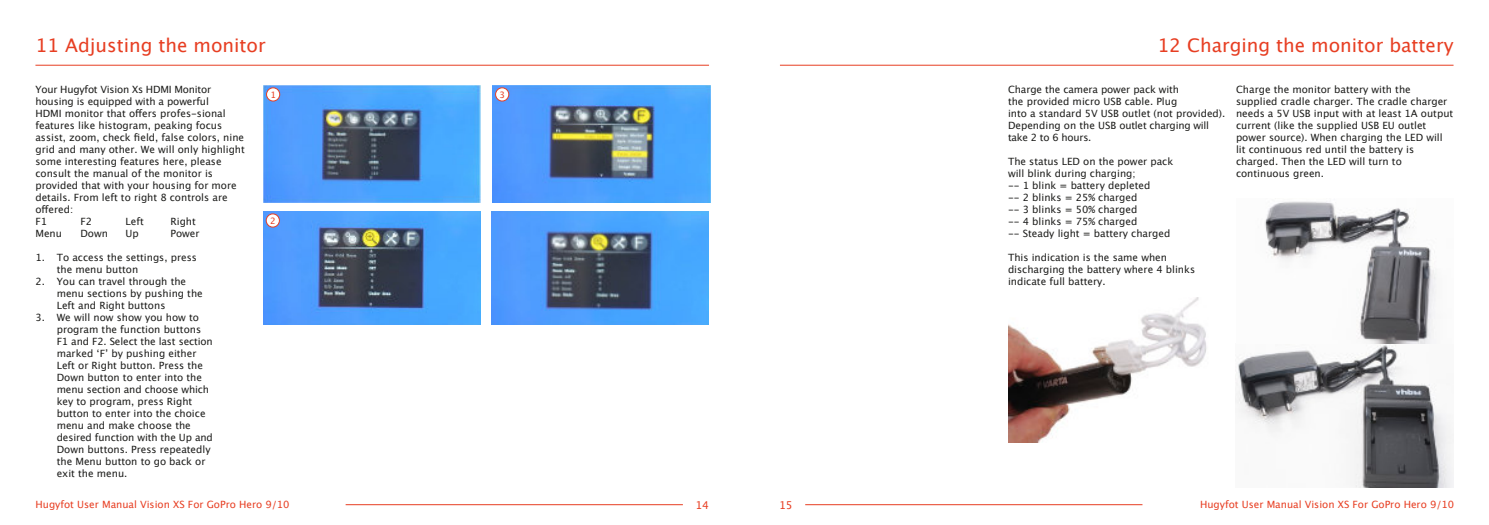
<style>
.page{position:relative;width:1489px;height:525px;background:#fff}
.page>*{position:absolute;margin:0;border:0;box-sizing:border-box;transform-origin:0 0}
.t1{font:18.75px "Lucida Grande";color:#e73e22}
.t2{font:10.75px "Lucida Grande";color:#e73e22}
.t3{font:10px/12px "Lucida Grande";color:#1d1d1b}
.t4{font:10px "Lucida Grande";color:#e73e22}
.t5{font:8.88px "Lucida Grande";color:#e73e22}
</style>
<div class="page">
<hr style="left:805px;top:504px;width:337px;height:1px;background:#e73e22">
<hr style="left:345px;top:504px;width:338px;height:1px;background:#e73e22">
<img style="left:264px;top:211px;width:216px;height:113px">
<img style="left:492px;top:85px;width:218px;height:117px">
<img style="left:263px;top:85px;width:218px;height:117px">
<img style="left:492px;top:211px;width:216px;height:113px">
<hr style="left:35px;top:65px;width:674px;height:1px;background:#e73e22">
<hr style="left:780px;top:65px;width:673px;height:1px;background:#e73e22">
<div style="left:266px;top:88px;width:14px;height:13px;background:#fff;border:1px solid #e73e22;border-radius:50%"></div>
<div style="left:495px;top:88px;width:14px;height:13px;background:#fff;border:1px solid #e73e22;border-radius:50%"></div>
<div style="left:266px;top:213px;width:13px;height:14px;background:#fff;border:1px solid #e73e22;border-radius:50%"></div>
<img style="left:1235px;top:201px;width:218px;height:286px">
<img style="left:1008px;top:298px;width:199px;height:144px">
<h1 class="t1" style="left:35px;top:38px;width:232px">11 Adjusting the monitor</h1>
<h1 class="t1" style="left:1157px;top:38px;width:297px">12 Charging the monitor battery</h1>
<p class="t3" style="left:35px;top:84px;width:211px">Your Hugyfot Vision Xs HDMI Monitor housing is equipped with a powerful<br>HDMI monitor that offers profes-sional features like histogram, peaking focus assist, zoom, check field, false colors, nine grid and many other. We will only highlight some interesting features here, please consult the manual of the monitor is provided that with your housing for more details. From left to right 8 controls are offered:<br>F1</p>
<p class="t3" style="left:1007px;top:84px;width:219px">Charge the camera power pack with<br>the provided micro USB cable. Plug<br>into a standard 5V USB outlet (not provided).<br>Depending on the USB outlet charging will take 2 to 6 hours.</p>
<p class="t3" style="left:1007px;top:156px;width:167px">The status LED on the power pack will blink during charging;<br>-- 1 blink = battery depleted<br>-- 2 blinks = 25% charged<br>-- 3 blinks = 50% charged<br>-- 4 blinks = 75% charged<br>-- Steady light = battery charged</p>
<p class="t3" style="left:1007px;top:252px;width:189px">This indication is the same when discharging the battery where 4 blinks indicate full battery.</p>
<p class="t3" style="left:1235px;top:84px;width:219px">Charge the monitor battery with the supplied cradle charger. The cradle charger needs a 5V USB input with at least 1A output current (like the supplied USB EU outlet power source). When charging the LED will lit continuous red until the battery is charged. Then the LED will turn to continuous green.</p>
<p class="t5" style="left:270px;top:91px;width:7px">1</p>
<p class="t5" style="left:499px;top:91px;width:7px">3</p>
<p class="t3" style="left:80px;top:216px;width:13px">F2</p>
<p class="t3" style="left:125px;top:216px;width:20px">Left</p>
<p class="t3" style="left:170px;top:216px;width:27px">Right</p>
<p class="t5" style="left:270px;top:217px;width:7px">2</p>
<p class="t3" style="left:35px;top:228px;width:28px">Menu</p>
<p class="t3" style="left:80px;top:228px;width:29px">Down</p>
<p class="t3" style="left:125px;top:228px;width:15px">Up</p>
<p class="t3" style="left:170px;top:228px;width:31px">Power</p>
<p class="t3" style="left:57px;top:252px;width:142px;text-indent:-21px">1. To access the settings, press the menu button</p>
<p class="t3" style="left:57px;top:276px;width:148px;text-indent:-21px">2. You can travel through the menu sections by pushing the<br>Left and Right buttons</p>
<p class="t3" style="left:57px;top:312px;width:158px;text-indent:-21px">3. We will now show you how to program the function buttons<br>F1 and F2. Select the last section marked ʻFʼ by pushing either<br>Left or Right button. Press the<br>Down button to enter into the menu section and choose which key to program, press Right button to enter into the choice menu and make choose the desired function with the Up and<br>Down buttons. Press repeatedly the Menu button to go back or exit the menu.</p>
<p class="t4" style="left:35px;top:500px;width:256px">Hugyfot User Manual Vision XS For GoPro Hero 9/10</p>
<p class="t2" style="left:695px;top:500px;width:15px">14</p>
<p class="t2" style="left:779px;top:500px;width:15px">15</p>
<p class="t4" style="left:1199px;top:500px;width:256px">Hugyfot User Manual Vision XS For GoPro Hero 9/10</p>
</div>
